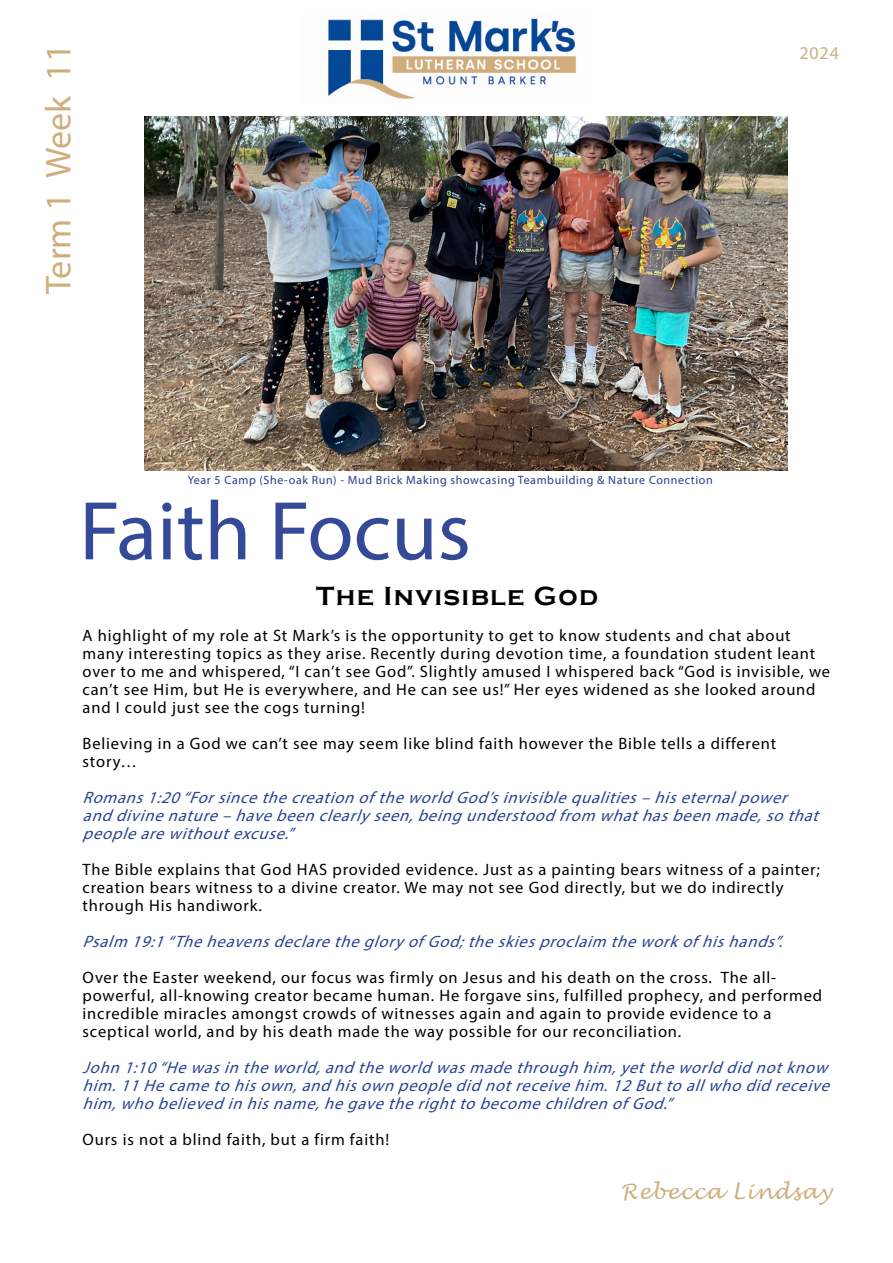
<style>
.page{position:relative;width:893px;height:1263px;background:#fff}
.page>*{position:absolute;margin:0;border:0;box-sizing:border-box;transform-origin:0 0}
.t1{font:84.15px "Myriad Pro";color:#344a98}
.t2{font:36px "Myriad Pro";color:#cdaf7d}
.t3{font:700 27px "Copperplate Gothic";letter-spacing:.05em;color:#000}
.t4{font:italic 21px "Lucida Handwriting";letter-spacing:.05em;color:#cdaf7d}
.t5{font:18px "Myriad Pro";color:#cdaf7d}
.t6{font:16.5px/18px "Myriad Pro";letter-spacing:.05em;color:#000}
.t7{font:italic 16.5px/18px "Myriad Pro";color:#284393}
.t8{font:12px "Myriad Pro";letter-spacing:.05em;color:#253f8e}
</style>
<div class="page">
<img style="left:328px;top:18px;width:248px;height:81px">
<img style="left:144px;top:117px;width:644px;height:354px">
<p class="t2" style="left:36px;top:294px;width:251px;rotate:-90deg">Term 1 Week 11</p>
<p class="t5" style="left:799px;top:42px;width:41px">2024</p>
<p class="t8" style="left:188px;top:473px;width:526px">Year 5 Camp (She-oak Run) - Mud Brick Making showcasing Teambuilding &amp; Nature Connection</p>
<p class="t1" style="left:79px;top:479px;width:393px">Faith Focus</p>
<p class="t3" style="left:316px;top:581px;width:283px">The Invisible God</p>
<p class="t6" style="left:83px;top:626px;width:749px">A highlight of my role at St Mark’s is the opportunity to get to know students and chat about many interesting topics as they arise. Recently during devotion time, a foundation student leant over to me and whispered, “I can’t see God”. Slightly amused I whispered back “God is invisible, we can’t see Him, but He is everywhere, and He can see us!” Her eyes widened as she looked around and I could just see the cogs turning!</p>
<p class="t6" style="left:83px;top:734px;width:695px">Believing in a God we can’t see may seem like blind faith however the Bible tells a different story…</p>
<p class="t7" style="left:83px;top:788px;width:744px">Romans1:20“ForsincethecreationoftheworldGod’sinvisiblequalities–hiseternalpower anddivinenature–havebeenclearlyseen,beingunderstoodfrom whathasbeenmade,sothat peoplearewithoutexcuse.”</p>
<p class="t6" style="left:83px;top:860px;width:739px">The Bible explains that God HAS provided evidence. Just as a painting bears witness of a painter; creation bears witness to a divine creator. We may not see God directly, but we do indirectly through His handiwork.</p>
<p class="t7" style="left:83px;top:932px;width:708px">Psalm 19:1“TheheavensdeclarethegloryofGod;theskiesproclaim theworkofhishands”.</p>
<p class="t6" style="left:83px;top:968px;width:741px">Over the Easter weekend, our focus was firmly on Jesus and his death on the cross. The all&shy;powerful, all-knowing creator became human. He forgave sins, fulfilled prophecy, and performed incredible miracles amongst crowds of witnesses again and again to provide evidence to a sceptical world, and by his death made the way possible for our reconciliation.</p>
<p class="t7" style="left:83px;top:1058px;width:754px;text-align:justify">John1:10“Hewasintheworld,andtheworldwasmadethroughhim,yettheworlddidnotknow him.11Hecametohisown,andhisownpeopledidnotreceivehim.12Buttoallwhodidreceive him,whobelievedinhisname,hegavetherighttobecomechildrenofGod.”</p>
<p class="t6" style="left:83px;top:1130px;width:308px">Ours is not a blind faith, but a firm faith!</p>
<p class="t4" style="left:621px;top:1179px;width:212px">Rebecca Lindsay</p>
</div>
